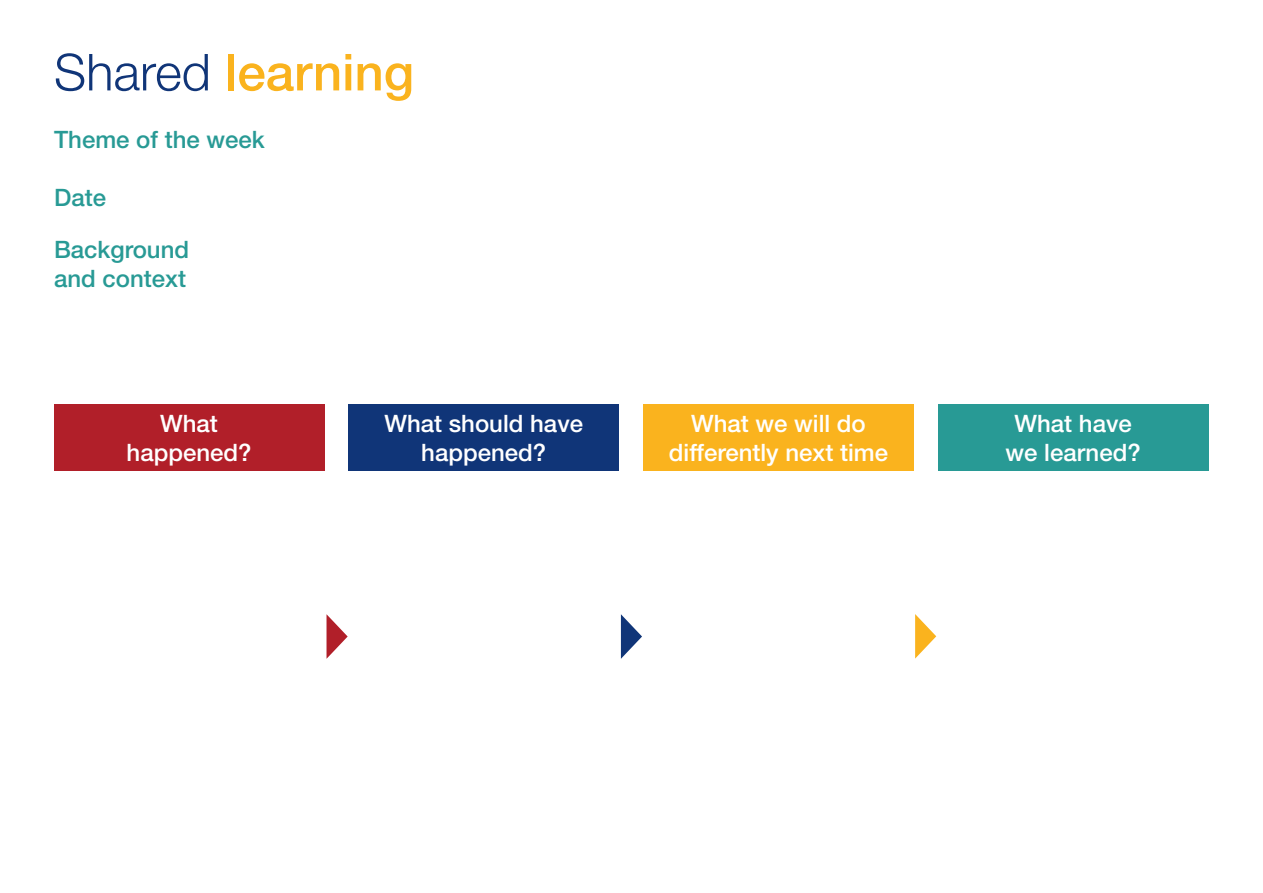
<style>
.page{position:relative;width:1263px;height:893px;background:#fff}
.page>*{position:absolute;margin:0;border:0;box-sizing:border-box;transform-origin:0 0}
.t1{font:500 51px "Helvetica Neue LT Std";color:#fab31e}
.t2{font:500 24px/28.8px "Helvetica Neue LT Std";color:#fff;text-align:center}
.t3{font:500 24px/52.3px "Helvetica Neue LT Std";color:#289a95}
.s1{font-weight:300;color:#103578}
</style>
<div class="page">
<div style="left:54px;top:405px;width:270px;height:66px;background:#b11f29"></div>
<div style="left:349px;top:405px;width:270px;height:66px;background:#103578"></div>
<div style="left:643px;top:405px;width:270px;height:66px;background:#fab31e"></div>
<div style="left:938px;top:405px;width:270px;height:66px;background:#289a95"></div>
<svg style="left:326px;top:614px;width:22px;height:45px"></svg>
<svg style="left:621px;top:614px;width:21px;height:45px"></svg>
<svg style="left:915px;top:614px;width:21px;height:45px"></svg>
<h1 class="t1" style="left:54px;top:42px;width:362px"><span class="s1">Shared</span> learning</h1>
<p class="t3" style="left:54px;top:113px;width:212px">Theme of the week</p>
<p class="t3" style="left:54px;top:171px;width:137px">Date<br>Background</p>
<p class="t3" style="left:54px;top:252px;width:134px">and context</p>
<p class="t2" style="left:127px;top:409px;width:126px">What happened?</p>
<p class="t2" style="left:384px;top:409px;width:200px">What should have happened?</p>
<p class="t2" style="left:669px;top:409px;width:221px">What we will do differently next time</p>
<p class="t2" style="left:1005px;top:409px;width:137px">What have we learned?</p>
</div>
